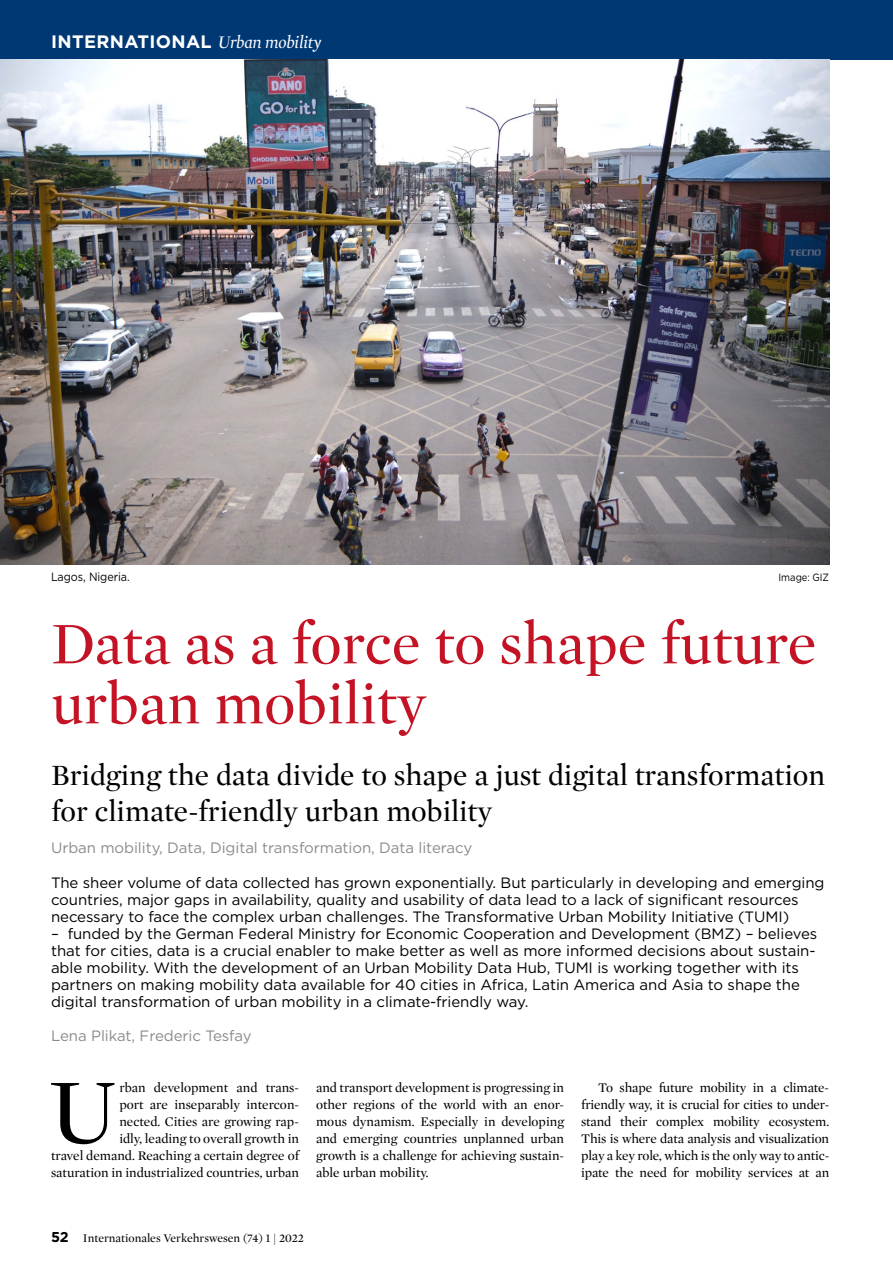
<style>
.page{position:relative;width:893px;height:1263px;background:#fff}
.page>*{position:absolute;margin:0;border:0;box-sizing:border-box;transform-origin:0 0}
._03__Copy_Text_Initi{font:93.6px "Mercury Display";color:#000}
._01__Head_Standard_r{font:60px/60px "Mercury Display";color:#c41324}
._01__UnterHeadline{font:30px/36px "Mercury Display";color:#000}
.t1{font:700 18px "Gotham";letter-spacing:.02em;color:#fff}
._02__Vorspann{font:15px/17px "Gotham";letter-spacing:-.005em;color:#000}
._02__Schlagworte{font:15px "Gotham";letter-spacing:-.005em;color:#898b8e}
._02a__Die_Autoren{font:15px "Gotham";letter-spacing:-.005em;color:#898b8e}
._03__Copy_Text_Initi-2{font:13.5px/17px "Mercury Display";color:#000;text-align:right}
._03__Copy_Text{font:13.5px/17px "Mercury Display";letter-spacing:-.01em;color:#000;text-align:justify}
.t2{font:12px "Mercury Display";color:#000}
._04__BU{font:12px "Gotham";letter-spacing:-.005em;color:#000;scale:.9 1}
._04__BU-2{font:10.5px "Gotham";letter-spacing:-.005em;color:#000;scale:.9 1}
.s1{font-family:"Mercury Display";font-weight:400;font-style:italic}
.s2{font-family:"Gotham";font-weight:700;font-size:14.25px}
</style>
<div class="page">
<div style="left:0;top:0;width:893px;height:60px;background:#003874"></div>
<img style="left:0;top:60px;width:829px;height:504px">
<p class="t1" style="left:51px;top:30px;width:272px">INTERNATIONAL <span class="s1">Urban mobility</span></p>
<p class="_04__BU" style="left:51px;top:569px;width:89px">Lagos, Nigeria.</p>
<p class="_04__BU-2" style="left:779px;top:571px;width:58px">Image: GIZ</p>
<p class="_01__Head_Standard_r" style="left:51px;top:611px;width:767px">Data as a force to shape future urban mobility</p>
<p class="_01__UnterHeadline" style="left:51px;top:756px;width:776px">Bridging the data divide to shape a just digital transformation for climate-friendly urban mobility</p>
<p class="_02__Schlagworte" style="left:51px;top:838px;width:423px">Urban mobility, Data, Digital transformation, Data literacy</p>
<p class="_02__Vorspann" style="left:51px;top:873px;width:775px">The sheer volume of data collected has grown exponentially. But particularly in developing and emerging countries, major gaps in availability, quality and usability of data lead to a lack of significant resources necessary to face the complex urban challenges. The Transformative Urban Mobility Initiative (TUMI)</p>
<p class="_02__Vorspann" style="left:51px;top:924px;width:768px">– funded by the German Federal Ministry for Economic Cooperation and Development (BMZ) – believes that for cities, data is a crucial enabler to make better as well as more informed decisions about sustain&shy;able mobility. With the development of an Urban Mobility Data Hub, TUMI is working together with its partners on making mobility data available for 40 cities in Africa, Latin America and Asia to shape the digital transformation of urban mobility in a climate-friendly way.</p>
<p class="_02a__Die_Autoren" style="left:51px;top:1026px;width:202px">Lena Plikat, Frederic Tesfay</p>
<p class="_03__Copy_Text_Initi" style="left:49px;top:1047px;width:70px">U</p>
<p class="_03__Copy_Text_Initi-2" style="left:51px;top:1078px;width:250px">rban development and trans-<br>port are inseparably intercon-<br>nected. Cities are growing rap-<br>idly, leading to overall growth in<br>travel demand. Reaching a certain degree of saturation in industrialized countries, urban</p>
<p class="_03__Copy_Text_Initi-2" style="left:316px;top:1078px;width:250px;text-align:justify">and transport development is progressing in other regions of the world with an enor&shy;mous dynamism. Especially in developing and emerging countries unplanned urban growth is a challenge for achieving sustain&shy;able urban mobility.</p>
<p class="_03__Copy_Text" style="left:581px;top:1078px;width:250px;text-indent:17px">To shape future mobility in a climate&shy;friendly way, it is crucial for cities to under&shy;stand their complex mobility ecosystem.<br>This is where data analysis and visualization play a key role, which is the only way to antic&shy;ipate the need for mobility services at an</p>
<p class="t2" style="left:51px;top:1230px;width:254px"><span class="s2">52</span> Internationales Verkehrswesen (74) 1 | 2022</p>
</div>
